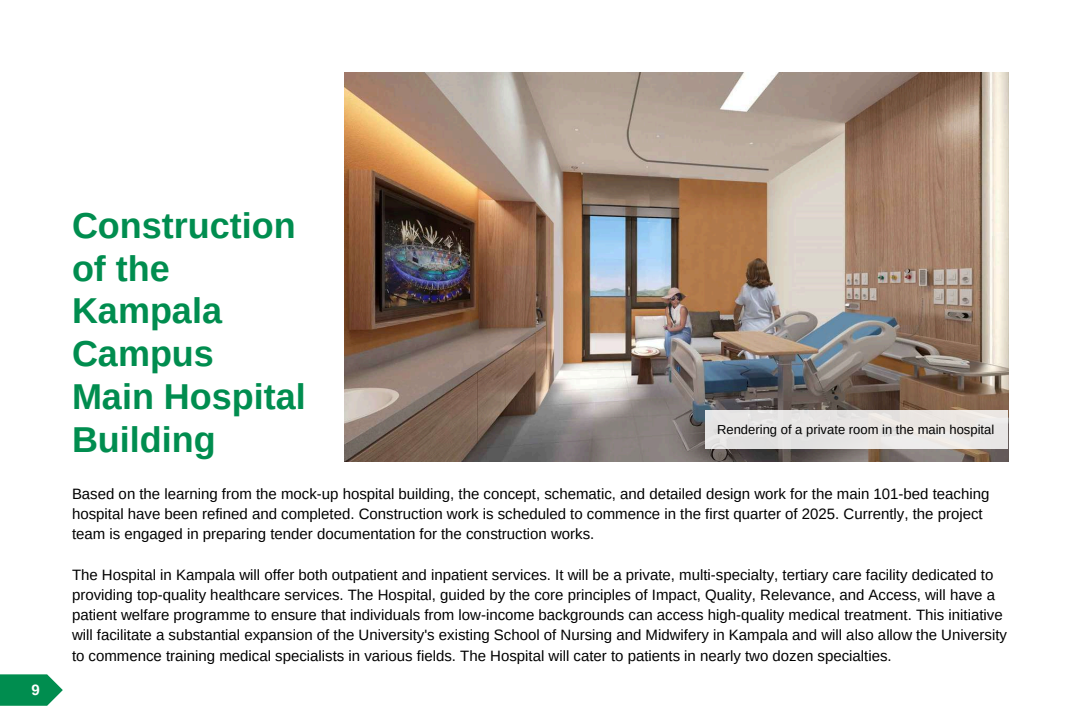
<style>
.page{position:relative;width:1080px;height:720px;background:#fff}
.page>*{position:absolute;margin:0;border:0;box-sizing:border-box;transform-origin:0 0}
.t1{font:700 36px/42.8px "Arimo";color:#008d4f}
.t2{font:15px/20.2px "Arimo";color:#000}
.t3{font:700 15px "Arimo";color:#fff}
.t4{font:13px "Arimo";color:#000}
</style>
<div class="page">
<img style="left:344px;top:72px;width:664px;height:389px">
<div style="left:705px;top:410px;width:303px;height:39px;background:#e8e6e4"></div>
<svg style="left:0;top:674px;width:63px;height:32px;background:#249d68"></svg>
<p class="t3" style="left:31px;top:681px;width:10px">9</p>
<h1 class="t1" style="left:72px;top:204px;width:235px">Construction of the<br>Kampala<br>Campus<br>Main Hospital<br>Building</h1>
<p class="t4" style="left:717px;top:422px;width:279px">Rendering of a private room in the main hospital</p>
<p class="t2" style="left:72px;top:483px;width:919px">Based on the learning from the mock-up hospital building, the concept, schematic, and detailed design work for the main 101-bed teaching hospital have been refined and completed. Construction work is scheduled to commence in the first quarter of 2025. Currently, the project team is engaged in preparing tender documentation for the construction works.</p>
<p class="t2" style="left:72px;top:564px;width:937px">The Hospital in Kampala will offer both outpatient and inpatient services. It will be a private, multi-specialty, tertiary care facility dedicated to providing top-quality healthcare services. The Hospital, guided by the core principles of Impact, Quality, Relevance, and Access, will have a patient welfare programme to ensure that individuals from low-income backgrounds can access high-quality medical treatment. This initiative will facilitate a substantial expansion of the University's existing School of Nursing and Midwifery in Kampala and will also allow the University to commence training medical specialists in various fields. The Hospital will cater to patients in nearly two dozen specialties.</p>
</div>
